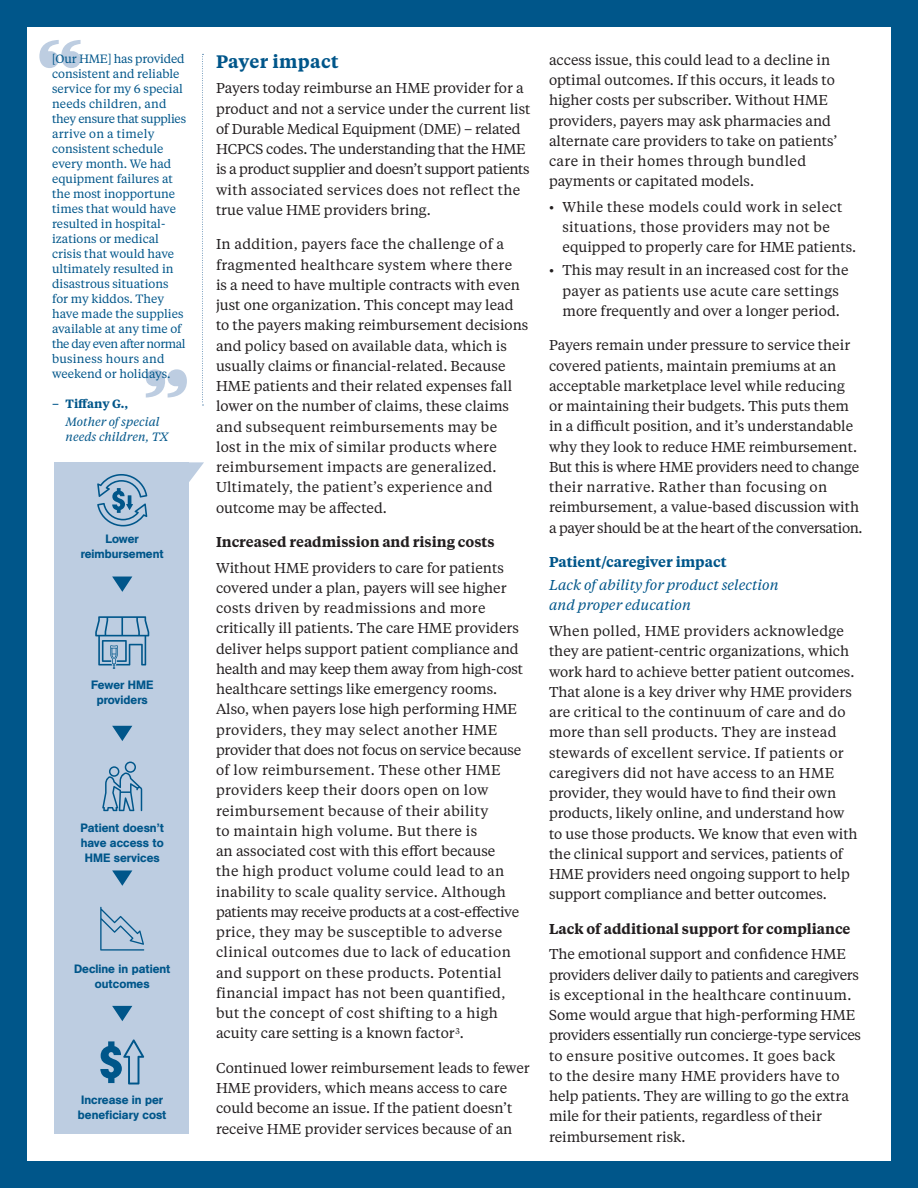
<style>
.page{position:relative;width:918px;height:1188px;background:#00568a}
.page>*{position:absolute;margin:0;border:0;box-sizing:border-box;transform-origin:0 0}
.t1{font:600 18px "Tiempos Text";letter-spacing:.02em;color:#00568a}
.t2{font:14.25px/20.2px "Tiempos Text";color:#231f20}
.t3{font:14.25px/20.2px "Tiempos Text";letter-spacing:.025em;color:#231f20}
.t4{font:600 14.25px "Tiempos Text";color:#231f20}
.t5{font:italic 14.25px/20.2px "Tiempos Text";color:#00568a}
.t6{font:600 14.25px "Tiempos Text";color:#00568a}
.t7{font:12px/15px "Tiempos Text";color:#00568a}
.t8{font:500 12px/15px "AG Book Pro";color:#00568a;text-align:center}
.t9{font:italic 12px/15px "Tiempos Text";color:#00568a}
.t10{font:600 12px "Tiempos Text";color:#00568a}
</style>
<div class="page">
<div style="left:27px;top:27px;width:864px;height:1134px;background:#fff"></div>
<div style="left:54px;top:462px;width:135px;height:672px;background:#bdcde1"></div>
<svg style="left:202px;top:54px;width:1px;height:352px"></svg>
<svg style="left:39px;top:40px;width:42px;height:28px"></svg>
<svg style="left:146px;top:369px;width:41px;height:29px"></svg>
<svg style="left:97px;top:474px;width:50px;height:52px"></svg>
<svg style="left:102px;top:762px;width:40px;height:49px"></svg>
<svg style="left:95px;top:616px;width:54px;height:53px"></svg>
<svg style="left:100px;top:907px;width:44px;height:44px"></svg>
<svg style="left:100px;top:1039px;width:44px;height:46px"></svg>
<svg style="left:112px;top:577px;width:20px;height:15px"></svg>
<svg style="left:112px;top:726px;width:20px;height:15px"></svg>
<svg style="left:112px;top:870px;width:20px;height:16px"></svg>
<svg style="left:112px;top:1006px;width:20px;height:15px"></svg>
<svg style="left:189px;top:462px;width:15px;height:20px"></svg>
<p class="t7" style="left:52px;top:51px;width:136px">[Our HME] has provided consistent and reliable service for my 6 special needs children, and they ensure that supplies arrive on a timely consistent schedule every month. We had equipment failures at the most inopportune times that would have resulted in hospital&shy;izations or medical crisis that would have ultimately resulted in disastrous situations for my kiddos. They have made the supplies available at any time of the day even after normal business hours and weekend or holidays.</p>
<p class="t10" style="left:52px;top:395px;width:77px">– Tiffany G.,</p>
<p class="t9" style="left:66px;top:414px;width:104px">Mother of special needs children, TX</p>
<p class="t8" style="left:81px;top:531px;width:84px">Lower reimbursement</p>
<p class="t8" style="left:91px;top:677px;width:64px">Fewer HME providers</p>
<p class="t8" style="left:81px;top:820px;width:85px">Patient doesn’t have access to<br>HME services</p>
<p class="t8" style="left:74px;top:961px;width:98px">Decline in patient outcomes</p>
<p class="t8" style="left:78px;top:1092px;width:90px;text-align:left">Increase in per beneficiary cost</p>
<p class="t1" style="left:216px;top:49px;width:124px">Payer impact</p>
<p class="t2" style="left:216px;top:78px;width:316px">Payers today reimburse an HME provider for a product and not a service under the current list of Durable Medical Equipment (DME) – related</p>
<p class="t2" style="left:216px;top:138px;width:315px">HCPCS codes. The understanding that the HME is a product supplier and doesn’t support patients with associated services does not reflect the true value HME providers bring.</p>
<p class="t2" style="left:216px;top:234px;width:314px">In addition, payers face the challenge of a fragmented healthcare system where there<br>is a need to have multiple contracts with even just one organization. This concept may lead to the payers making reimbursement decisions and policy based on available data, which is usually claims or financial-related. Because HME patients and their related expenses fall lower on the number of claims, these claims and subsequent reimbursements may be<br>lost in the mix of similar products where reimbursement impacts are generalized.<br>Ultimately, the patient’s experience and outcome may be affected.</p>
<p class="t4" style="left:216px;top:532px;width:280px">Increased readmission and rising costs</p>
<p class="t2" style="left:216px;top:557px;width:292px">Without HME providers to care for patients covered under a plan, payers will see higher</p>
<p class="t2" style="left:216px;top:597px;width:304px">costs driven by readmissions and more critically ill patients. The care HME providers</p>
<p class="t2" style="left:216px;top:638px;width:309px">deliver helps support patient compliance and health and may keep them away from high-cost healthcare settings like emergency rooms.<br>Also, when payers lose high performing HME providers, they may select another HME provider that does not focus on service because of low reimbursement. These other HME providers keep their doors open on low reimbursement because of their ability<br>to maintain high volume. But there is<br>an associated cost with this effort because<br>the high product volume could lead to an inability to scale quality service. Although patients may receive products at a cost-effective</p>
<p class="t3" style="left:216px;top:921px;width:296px">price, they may be susceptible to adverse clinical outcomes due to lack of education and support on these products. Potential financial impact has not been quantified, but the concept of cost shifting to a high acuity care setting is a known factor<sup>3</sup>.</p>
<p class="t2" style="left:216px;top:1057px;width:315px">Continued lower reimbursement leads to fewer HME providers, which means access to care could become an issue. If the patient doesn’t receive HME provider services because of an</p>
<p class="t2" style="left:549px;top:49px;width:290px">access issue, this could lead to a decline in optimal outcomes. If this occurs, it leads to higher costs per subscriber. Without HME providers, payers may ask pharmacies and alternate care providers to take on patients’ care in their homes through bundled payments or capitated models.</p>
<p class="t3" style="left:562px;top:196px;width:295px;text-indent:-13px">• While these models could work in select situations, those providers may not be equipped to properly care for HME patients.</p>
<p class="t2" style="left:549px;top:260px;width:301px;text-align:center">• This may result in an increased cost for the payer as patients use acute care settings more frequently and over a longer period.</p>
<p class="t2" style="left:549px;top:335px;width:315px">Payers remain under pressure to service their covered patients, maintain premiums at an acceptable marketplace level while reducing<br>or maintaining their budgets. This puts them in a difficult position, and it’s understandable why they look to reduce HME reimbursement.<br>But this is where HME providers need to change their narrative. Rather than focusing on reimbursement, a value-based discussion with a payer should be at the heart of the conversation.</p>
<p class="t6" style="left:549px;top:552px;width:179px">Patient/caregiver impact</p>
<p class="t5" style="left:549px;top:574px;width:231px">Lack of ability for product selection and proper education</p>
<p class="t2" style="left:549px;top:620px;width:310px">When polled, HME providers acknowledge they are patient-centric organizations, which work hard to achieve better patient outcomes.<br>That alone is a key driver why HME providers are critical to the continuum of care and do more than sell products. They are instead stewards of excellent service. If patients or caregivers did not have access to an HME provider, they would have to find their own products, likely online, and understand how to use those products. We know that even with the clinical support and services, patients of HME providers need ongoing support to help support compliance and better outcomes.</p>
<p class="t4" style="left:549px;top:919px;width:303px">Lack of additional support for compliance</p>
<p class="t2" style="left:549px;top:944px;width:314px">The emotional support and confidence HME providers deliver daily to patients and caregivers is exceptional in the healthcare continuum.<br>Some would argue that high-performing HME providers essentially run concierge-type services to ensure positive outcomes. It goes back<br>to the desire many HME providers have to help patients. They are willing to go the extra mile for their patients, regardless of their reimbursement risk.</p>
</div>
